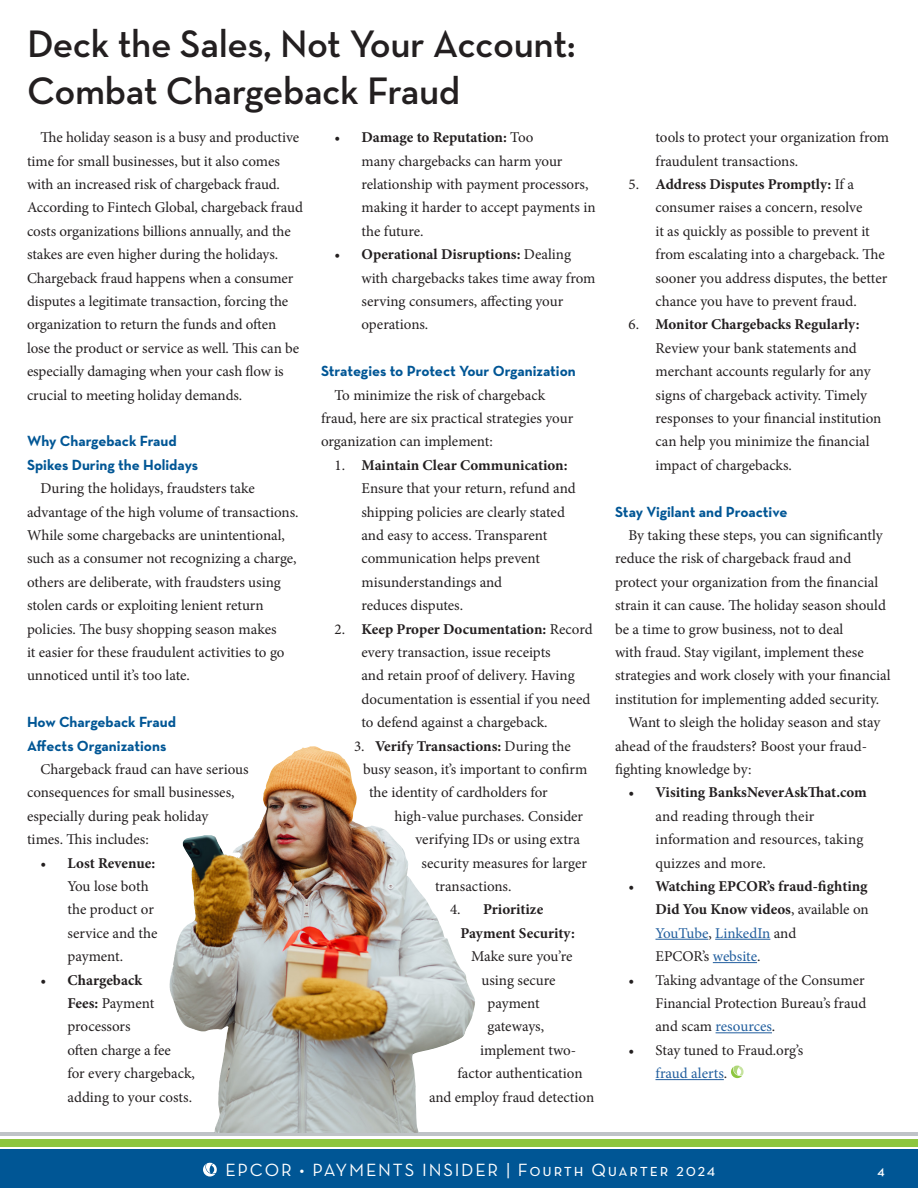
<style>
.page{position:relative;width:918px;height:1188px;background:#fff}
.page>*{position:absolute;margin:0;border:0;box-sizing:border-box;transform-origin:0 0}
.h1_headline{font:600 39px/46.8px "Neutraface Text";letter-spacing:-.015em;color:#231f20}
.t1{font:18px "Neutraface Text";letter-spacing:.1em;color:#fff}
.body{font:15px/23.4px "Minion Pro";letter-spacing:-.005em;color:#231f20}
.t2{font:700 15px/23.4px "Minion Pro";color:#231f20}
.h2_sub-head{font:700 15px/23.4px "Neutraface Text";color:#005695}
.t3{font:600 13.5px "Neutraface Text";color:#fff}
.s1{font-weight:700}
.s2{font-weight:400}
.s3{font-weight:400;color:#215e9e}
.s4{color:#215e9e}
</style>
<div class="page">
<div style="left:0;top:1149px;width:918px;height:39px;background:#005695"></div>
<hr style="left:0;top:1133px;width:918px;height:3px;background:#bfc3c7">
<div style="left:0;top:1139px;width:918px;height:7px;background:#8dc63f"></div>
<svg style="left:203px;top:1163px;width:14px;height:14px"></svg>
<hr style="left:656px;top:939px;width:52px;height:1px;background:#215e9e">
<hr style="left:715px;top:939px;width:55px;height:1px;background:#215e9e">
<hr style="left:713px;top:962px;width:44px;height:1px;background:#215e9e">
<hr style="left:716px;top:1032px;width:56px;height:1px;background:#215e9e">
<hr style="left:656px;top:1079px;width:68px;height:1px;background:#215e9e">
<svg style="left:731px;top:1066px;width:13px;height:12px"></svg>
<img style="left:168px;top:746px;width:308px;height:387px">
<h1 class="h1_headline" style="left:27px;top:20px;width:551px">Deck the Sales, Not Your Account:<br>Combat Chargeback Fraud</h1>
<p class="body" style="left:27px;top:126px;width:277px;text-indent:14px">The holiday season is a busy and productive time for small businesses, but it also comes with an increased risk of chargeback fraud.<br>According to Fintech Global, chargeback fraud costs organizations billions annually, and the stakes are even higher during the holidays.<br>Chargeback fraud happens when a consumer disputes a legitimate transaction, forcing the organization to return the funds and often lose the product or service as well. This can be especially damaging when your cash flow is crucial to meeting holiday demands.</p>
<h2 class="h2_sub-head" style="left:27px;top:429px;width:173px">Why Chargeback Fraud<br>Spikes During the Holidays</h2>
<p class="body" style="left:27px;top:477px;width:273px;text-indent:14px">During the holidays, fraudsters take advantage of the high volume of transactions.<br>While some chargebacks are unintentional, such as a consumer not recognizing a charge, others are deliberate, with fraudsters using stolen cards or exploiting lenient return policies. The busy shopping season makes<br>it easier for these fraudulent activities to go unnoticed until it’s too late.</p>
<h2 class="h2_sub-head" style="left:27px;top:710px;width:151px">How Chargeback Fraud<br>Affects Organizations</h2>
<p class="body" style="left:27px;top:758px;width:223px;text-indent:14px">Chargeback fraud can have serious consequences for small businesses, especially during peak holiday<br>times. This includes:</p>
<p class="body" style="left:68px;top:851px;width:92px;text-indent:-27px">• <span class="s1">Lost Revenue:<br></span>You lose both the product or service and the payment.</p>
<p class="body" style="left:68px;top:968px;width:129px;text-indent:-27px">• <span class="s1">Chargeback<br>Fees:</span> Payment processors<br>often charge a fee<br>for every chargeback, adding to your costs.</p>
<p class="body" style="left:362px;top:126px;width:236px;text-indent:-27px">• <span class="s1">Damage to Reputation:</span> Too<br>many chargebacks can harm your relationship with payment processors, making it harder to accept payments in the future.</p>
<p class="body" style="left:362px;top:243px;width:235px;text-indent:-27px">• <span class="s1">Operational Disruptions:</span> Dealing with chargebacks takes time away from serving consumers, affecting your operations.</p>
<h2 class="h2_sub-head" style="left:321px;top:359px;width:256px">Strategies to Protect Your Organization</h2>
<p class="body" style="left:321px;top:383px;width:254px;text-indent:14px">To minimize the risk of chargeback fraud, here are six practical strategies your organization can implement:</p>
<p class="body" style="left:362px;top:453px;width:216px;text-indent:-27px">1. <span class="s1">Maintain Clear Communication:<br></span>Ensure that your return, refund and shipping policies are clearly stated and easy to access. Transparent communication helps prevent misunderstandings and<br>reduces disputes.</p>
<p class="body" style="left:362px;top:617px;width:233px;text-indent:-27px">2. <span class="s1">Keep Proper Documentation:</span> Record every transaction, issue receipts<br>and retain proof of delivery. Having documentation is essential if you need to defend against a chargeback.</p>
<p class="t2" style="left:354px;top:734px;width:218px"><span class="s2">3.</span> Verify Transactions: <span class="s2">During the</span></p>
<p class="body" style="left:363px;top:758px;width:226px">busy season, it’s important to confirm</p>
<p class="body" style="left:369px;top:781px;width:180px">the identity of cardholders for</p>
<p class="body" style="left:394px;top:804px;width:190px">high-value purchases. Consider</p>
<p class="body" style="left:416px;top:828px;width:166px">verifying IDs or using extra</p>
<p class="body" style="left:422px;top:851px;width:167px">security measures for larger</p>
<p class="body" style="left:435px;top:875px;width:78px">transactions.</p>
<p class="t2" style="left:450px;top:898px;width:95px"><span class="s2">4.</span> Prioritize</p>
<p class="t2" style="left:460px;top:921px;width:116px">Payment Security:</p>
<p class="body" style="left:471px;top:945px;width:103px">Make sure you’re</p>
<p class="body" style="left:482px;top:968px;width:76px">using secure</p>
<p class="body" style="left:488px;top:992px;width:54px">payment</p>
<p class="body" style="left:488px;top:1015px;width:58px">gateways,</p>
<p class="body" style="left:480px;top:1038px;width:98px">implement two-</p>
<p class="body" style="left:458px;top:1062px;width:127px">factor authentication</p>
<p class="body" style="left:429px;top:1085px;width:167px">and employ fraud detection</p>
<p class="body" style="left:656px;top:126px;width:235px">tools to protect your organization from fraudulent transactions.</p>
<p class="body" style="left:656px;top:173px;width:233px;text-indent:-27px">5. <span class="s1">Address Disputes Promptly:</span> If a consumer raises a concern, resolve<br>it as quickly as possible to prevent it from escalating into a chargeback. The sooner you address disputes, the better chance you have to prevent fraud.</p>
<p class="body" style="left:656px;top:313px;width:227px;text-indent:-27px">6. <span class="s1">Monitor Chargebacks Regularly:<br></span>Review your bank statements and merchant accounts regularly for any signs of chargeback activity. Timely responses to your financial institution can help you minimize the financial impact of chargebacks.</p>
<h2 class="h2_sub-head" style="left:615px;top:500px;width:174px">Stay Vigilant and Proactive</h2>
<p class="body" style="left:615px;top:524px;width:277px;text-indent:14px">By taking these steps, you can significantly reduce the risk of chargeback fraud and protect your organization from the financial strain it can cause. The holiday season should be a time to grow business, not to deal<br>with fraud. Stay vigilant, implement these strategies and work closely with your financial institution for implementing added security.</p>
<p class="body" style="left:615px;top:711px;width:267px;text-indent:14px">Want to sleigh the holiday season and stay ahead of the fraudsters? Boost your fraud&shy;fighting knowledge by:</p>
<p class="body" style="left:656px;top:781px;width:213px;text-indent:-27px">• <span class="s1">Visiting BanksNeverAskThat.com </span>and reading through their information and resources, taking quizzes and more.</p>
<p class="t2" style="left:656px;top:874px;width:215px;text-indent:-27px"><span class="s2">•</span> Watching EPCOR’s fraud-fighting<br>Did You Know videos<span class="s2">, available on<br></span><span class="s3">YouTube</span><span class="s2">,</span> <span class="s3">LinkedIn</span> <span class="s2">and<br>EPCOR’s</span> <span class="s3">website</span><span class="s2">.</span></p>
<p class="body" style="left:656px;top:968px;width:212px;text-align:justify;text-indent:-27px">• Taking advantage of the Consumer Financial Protection Bureau’s fraud and scam <span class="s4">resources</span>.</p>
<p class="body" style="left:656px;top:1038px;width:149px;text-indent:-27px">• Stay tuned to Fraud.org’s <span class="s4">fraud alerts</span>.</p>
<p class="t1" style="left:225px;top:1158px;width:492px">EPCOR • PAYMENTS INSIDER | Fourth Quarter 2024</p>
<p class="t3" style="left:878px;top:1161px;width:9px">4</p>
</div>
